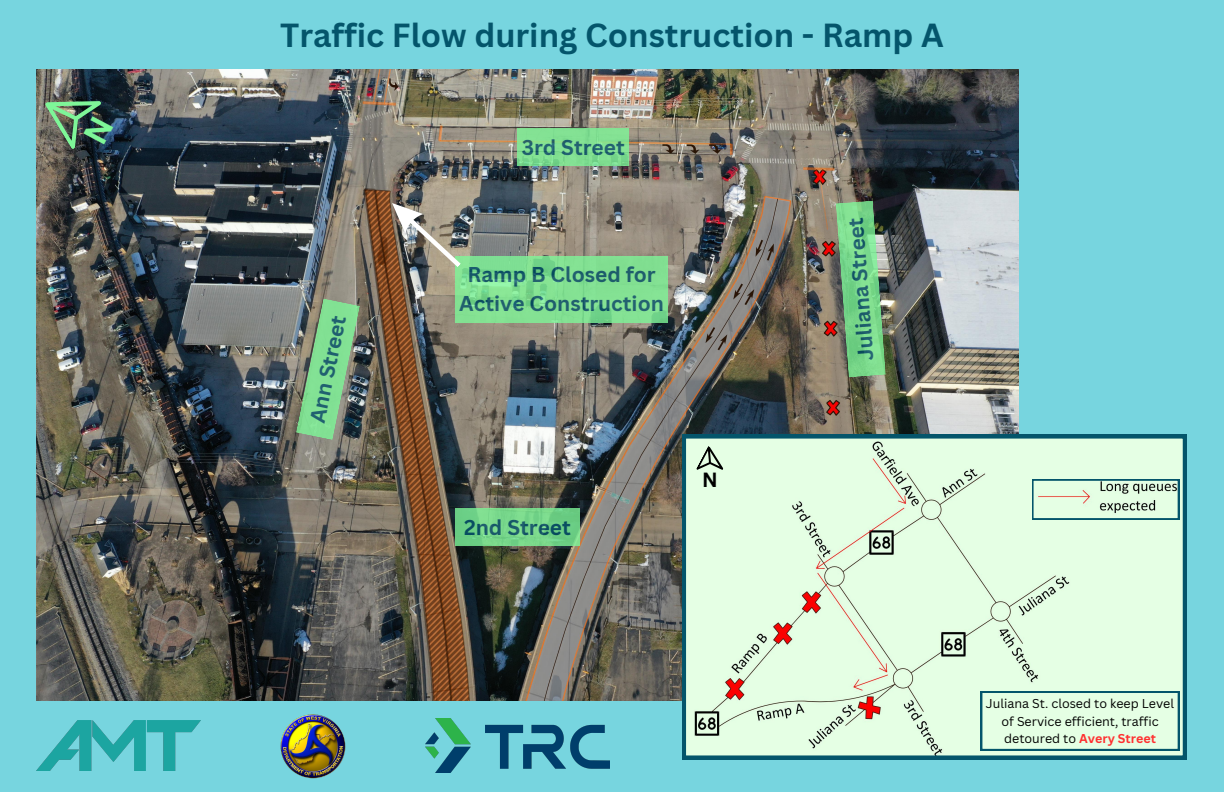
<style>
.page{position:relative;width:1224px;height:792px;background:#77d5df}
.page>*{position:absolute;margin:0;border:0;box-sizing:border-box;transform-origin:0 0}
.t1{font:700 32.5px "Canva Sans";color:#04556b}
.t2{font:700 20.9px/28.9px "Canva Sans";color:#04556b;text-align:center}
.t3{font:700 20px "Canva Sans";color:#000}
.t4{font:12.5px/17.2px "Canva Sans";color:#000;text-align:center}
.s1{font-weight:700;color:#ff3131}
</style>
<div class="page">
<img style="left:36px;top:721px;width:164px;height:50px">
<img style="left:280px;top:714px;width:66px;height:65px">
<img style="left:426px;top:719px;width:183px;height:54px">
<img style="left:36px;top:69px;width:982px;height:631px">
<svg style="left:682px;top:435px;width:505px;height:324px;background:#d4eed6"></svg>
<svg style="left:296px;top:298px;width:64px;height:142px;background:#78ae81"></svg>
<svg style="left:836px;top:201px;width:50px;height:177px;background:#76bb81"></svg>
<svg style="left:455px;top:256px;width:213px;height:66px;background:#80df91"></svg>
<img style="left:383px;top:193px;width:85px;height:82px">
<svg style="left:518px;top:128px;width:111px;height:38px;background:#80df91"></svg>
<svg style="left:455px;top:509px;width:125px;height:37px;background:#73d388"></svg>
<svg style="left:696px;top:446px;width:34px;height:35px"></svg>
<svg style="left:981px;top:692px;width:198px;height:58px;background:#d9f6dd"></svg>
<svg style="left:1032px;top:479px;width:147px;height:40px;background:#c2dcc8"></svg>
<img style="left:44px;top:78px;width:70px;height:72px">
<p class="t1" style="left:280px;top:12px;width:665px">Traffic Flow during Construction - Ramp A</p>
<h2 class="t2" style="left:302px;top:420px;width:111px;rotate:-78deg">Ann Street</h2>
<h2 class="t2" style="left:522px;top:132px;width:105px">3rd Street</h2>
<h2 class="t2" style="left:459px;top:260px;width:206px">Ramp B Closed for<br>Active Construction</h2>
<h2 class="t2" style="left:464px;top:512px;width:108px">2nd Street</h2>
<p class="t3" style="left:702px;top:465px;width:17px">N</p>
<h2 class="t2" style="left:851px;top:361px;width:144px;rotate:-94deg">Juliana Street</h2>
<p class="t4" style="left:986px;top:695px;width:190px">Juliana St. closed to keep Level of Service efficient, traffic detoured to <span class="s1">Avery Street</span></p>
</div>
